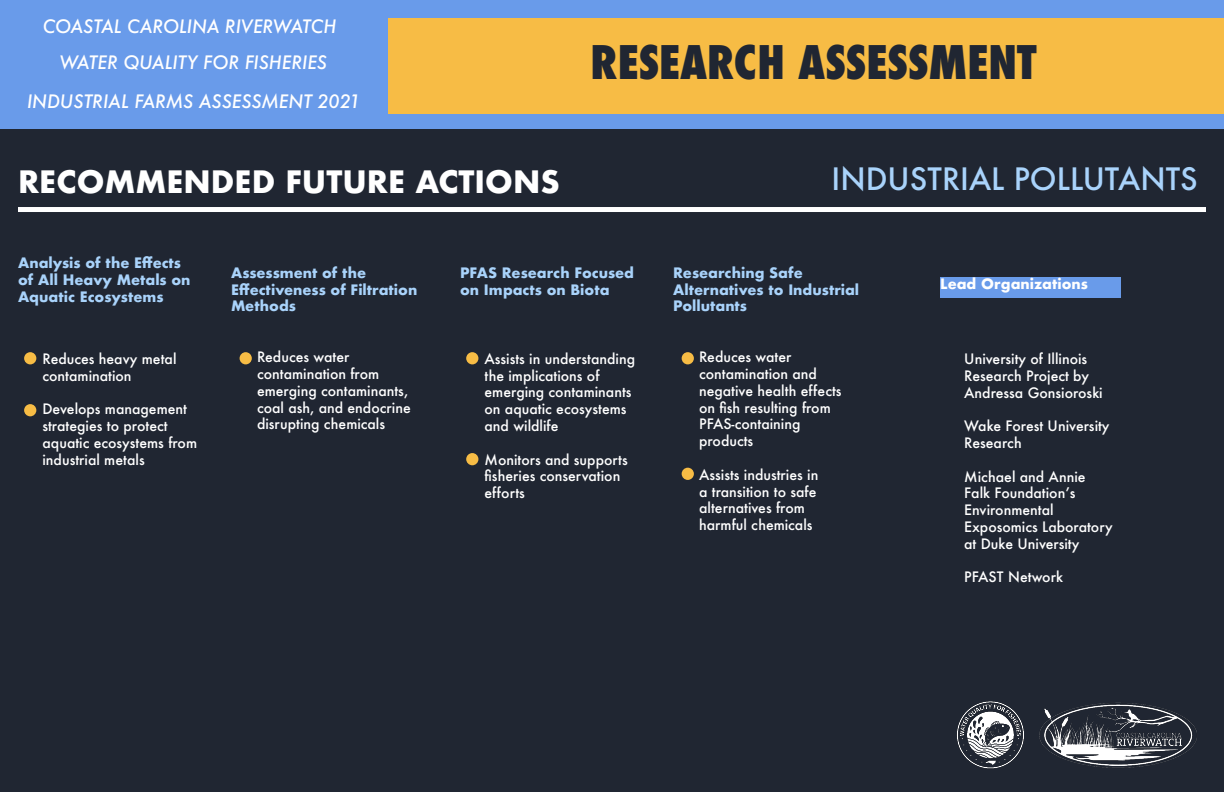
<style>
.page{position:relative;width:1224px;height:792px;background:#fff}
.page>*{position:absolute;margin:0;border:0;box-sizing:border-box;transform-origin:0 0}
.t1{font:800 condensed 45px "Futura";color:#202632}
.t2{font:700 30px "Futura";color:#fff}
.t3{font:500 30px "Futura";color:#a9d3fb}
.t4{font:italic 500 18px "Futura";color:#fff}
.t5{font:500 14px/16.8px "Futura";color:#fff}
.t6{font:700 14px/16.8px "Futura";color:#a9d3fb}
.t7{font:700 14px "Futura";color:#fff}
</style>
<div class="page">
<div style="left:0;top:0;width:1224px;height:132px;background:#699bea"></div>
<div style="left:389px;top:18px;width:835px;height:96px;background:#f7bc45"></div>
<div style="left:0;top:130px;width:1224px;height:662px;background:#202632"></div>
<img style="left:1039px;top:702px;width:158px;height:66px">
<img style="left:957px;top:701px;width:67px;height:68px">
<div style="left:18px;top:207px;width:1188px;height:5px;background:#fff"></div>
<div style="left:940px;top:278px;width:180px;height:20px;background:#699bea"></div>
<div style="left:24px;top:352px;width:12px;height:12px;background:#f7bc45;border-radius:50%"></div>
<div style="left:466px;top:352px;width:12px;height:12px;background:#f7bc45;border-radius:50%"></div>
<div style="left:240px;top:352px;width:12px;height:12px;background:#f7bc45;border-radius:50%"></div>
<div style="left:682px;top:352px;width:12px;height:12px;background:#f7bc45;border-radius:50%"></div>
<div style="left:682px;top:468px;width:12px;height:12px;background:#f7bc45;border-radius:50%"></div>
<div style="left:24px;top:404px;width:12px;height:12px;background:#f7bc45;border-radius:50%"></div>
<div style="left:466px;top:453px;width:12px;height:12px;background:#f7bc45;border-radius:50%"></div>
<p class="t4" style="left:43px;top:14px;width:295px">COASTAL CAROLINA RIVERWATCH</p>
<p class="t4" style="left:59px;top:50px;width:269px">WATER QUALITY FOR FISHERIES</p>
<p class="t1" style="left:591px;top:32px;width:448px">RESEARCH ASSESSMENT</p>
<p class="t4" style="left:27px;top:89px;width:335px">INDUSTRIAL FARMS ASSESSMENT 2021</p>
<p class="t2" style="left:18px;top:160px;width:543px">RECOMMENDED FUTURE ACTIONS</p>
<p class="t3" style="left:832px;top:158px;width:368px">INDUSTRIAL POLLUTANTS</p>
<p class="t6" style="left:18px;top:255px;width:174px">Analysis of the Effects of All Heavy Metals on<br>Aquatic Ecosystems</p>
<p class="t6" style="left:460px;top:264px;width:176px">PFAS Research Focused on Impacts on Biota</p>
<p class="t6" style="left:231px;top:264px;width:188px">Assessment of the<br>Effectiveness of Filtration<br>Methods</p>
<p class="t6" style="left:673px;top:264px;width:188px">Researching Safe<br>Alternatives to Industrial<br>Pollutants</p>
<p class="t5" style="left:257px;top:349px;width:155px">Reduces water contamination from emerging contaminants, coal ash, and endocrine disrupting chemicals</p>
<p class="t5" style="left:699px;top:349px;width:144px">Reduces water contamination and negative health effects on fish resulting from<br>PFAS-containing products</p>
<p class="t5" style="left:699px;top:466px;width:121px">Assists industries in a transition to safe alternatives from harmful chemicals</p>
<p class="t5" style="left:42px;top:350px;width:136px">Reduces heavy metal contamination</p>
<p class="t5" style="left:42px;top:400px;width:156px">Develops management strategies to protect aquatic ecosystems from industrial metals</p>
<p class="t5" style="left:485px;top:350px;width:152px">Assists in understanding the implications of emerging contaminants on aquatic ecosystems and wildlife</p>
<p class="t5" style="left:485px;top:451px;width:145px">Monitors and supports fisheries conservation efforts</p>
<p class="t7" style="left:940px;top:274px;width:149px">Lead Organizations</p>
<p class="t5" style="left:964px;top:350px;width:140px">University of Illinois<br>Research Project by<br>Andressa Gonsioroski</p>
<p class="t5" style="left:964px;top:418px;width:147px">Wake Forest University<br>Research</p>
<p class="t5" style="left:964px;top:468px;width:150px">Michael and Annie<br>Falk Foundation’s<br>Environmental<br>Exposomics Laboratory at Duke University</p>
<p class="t5" style="left:964px;top:569px;width:100px">PFAST Network</p>
</div>
